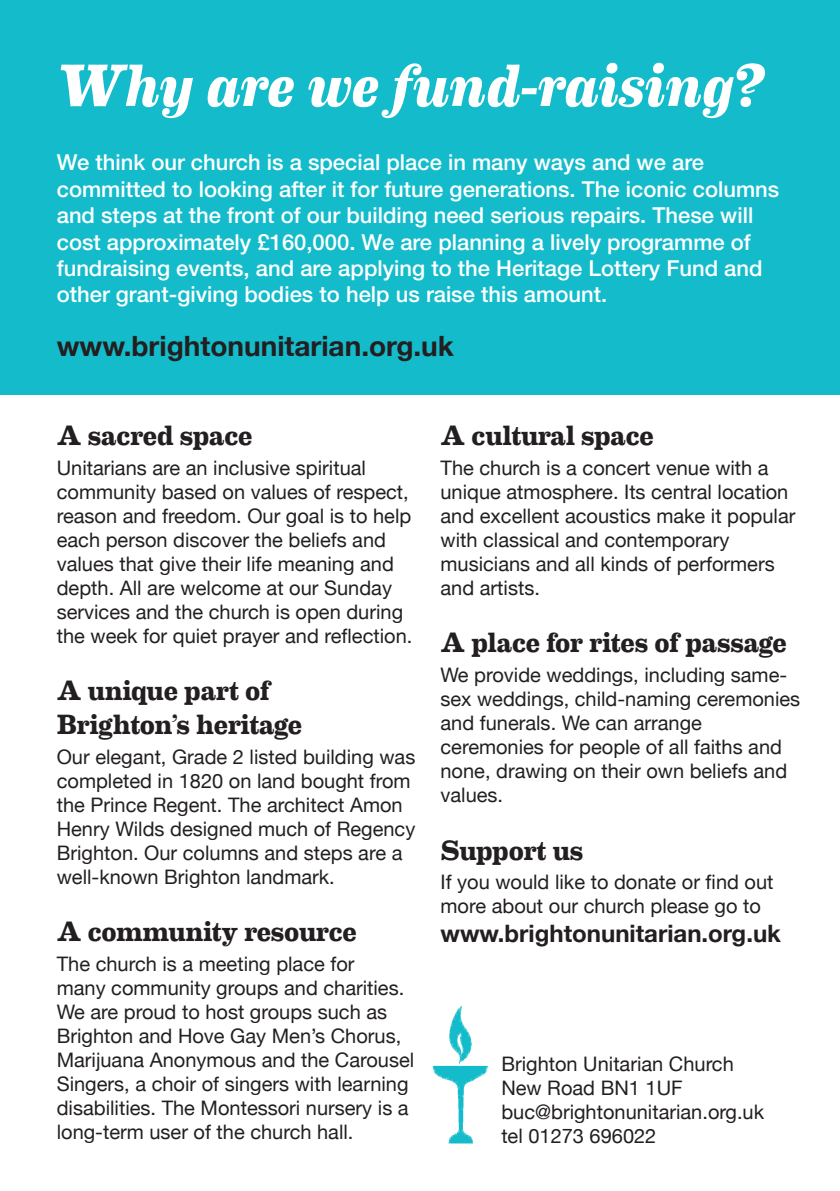
<style>
.page{position:relative;width:840px;height:1191px;background:#fff}
.page>*{position:absolute;margin:0;border:0;box-sizing:border-box;transform-origin:0 0}
.t1{font:italic 700 60px "Eames Century Modern";letter-spacing:-.01em;color:#fff}
.t2{font:700 28px "Eames Century Modern";letter-spacing:-.005em;color:#231f20}
.t3{font:700 28px "Helvetica Neue";color:#231f20}
.t4{font:700 24px "Helvetica Neue";color:#231f20}
.t5{font:500 22px/26.4px "Helvetica Neue";color:#fff}
.t6{font:20px/24px "Helvetica Neue";color:#231f20}
</style>
<div class="page">
<div style="left:0;top:0;width:839px;height:394px;background:#14bccb"></div>
<img style="left:432px;top:1006px;width:56px;height:138px">
<p class="t1" style="left:57px;top:40px;width:710px">Why are we fund-raising?</p>
<p class="t5" style="left:57px;top:149px;width:723px">We think our church is a special place in many ways and we are committed to looking after it for future generations. The iconic columns and steps at the front of our building need serious repairs. These will cost approximately £160,000. We are planning a lively programme of fundraising events, and are applying to the Heritage Lottery Fund and other grant-giving bodies to help us raise this amount.</p>
<p class="t3" style="left:57px;top:324px;width:398px">www.brightonunitarian.org.uk</p>
<p class="t2" style="left:57px;top:414px;width:197px">A sacred space</p>
<p class="t6" style="left:57px;top:457px;width:357px">Unitarians are an inclusive spiritual community based on values of respect, reason and freedom. Our goal is to help each person discover the beliefs and values that give their life meaning and depth. All are welcome at our Sunday services and the church is open during the week for quiet prayer and reflection.</p>
<p class="t2" style="left:57px;top:669px;width:214px">A unique part of</p>
<p class="t2" style="left:57px;top:703px;width:247px">Brighton’s heritage</p>
<p class="t6" style="left:57px;top:745px;width:360px">Our elegant, Grade 2 listed building was completed in 1820 on land bought from the Prince Regent. The architect Amon Henry Wilds designed much of Regency Brighton. Our columns and steps are a well-known Brighton landmark.</p>
<p class="t2" style="left:57px;top:910px;width:301px">A community resource</p>
<p class="t6" style="left:57px;top:953px;width:359px">The church is a meeting place for<br>many community groups and charities.<br>We are proud to host groups such as Brighton and Hove Gay Men’s Chorus, Marijuana Anonymous and the Carousel Singers, a choir of singers with learning disabilities. The Montessori nursery is a long-term user of the church hall.</p>
<p class="t2" style="left:440px;top:414px;width:215px">A cultural space</p>
<p class="t6" style="left:440px;top:457px;width:356px">The church is a concert venue with a unique atmosphere. Its central location and excellent acoustics make it popular with classical and contemporary musicians and all kinds of performers and artists.</p>
<p class="t2" style="left:440px;top:621px;width:347px">A place for rites of passage</p>
<p class="t6" style="left:440px;top:664px;width:361px">We provide weddings, including same&shy;sex weddings, child-naming ceremonies and funerals. We can arrange ceremonies for people of all faiths and none, drawing on their own beliefs and values.</p>
<p class="t2" style="left:440px;top:829px;width:144px">Support us</p>
<p class="t6" style="left:440px;top:871px;width:334px">If you would like to donate or find out more about our church please go to</p>
<p class="t4" style="left:440px;top:914px;width:342px">www.brightonunitarian.org.uk</p>
<p class="t6" style="left:501px;top:1052px;width:234px">Brighton Unitarian Church</p>
<p class="t6" style="left:501px;top:1076px;width:183px">New Road BN1 1UF</p>
<p class="t6" style="left:501px;top:1100px;width:264px">buc@brightonunitarian.org.uk</p>
<p class="t6" style="left:501px;top:1124px;width:156px">tel 01273 696022</p>
</div>
